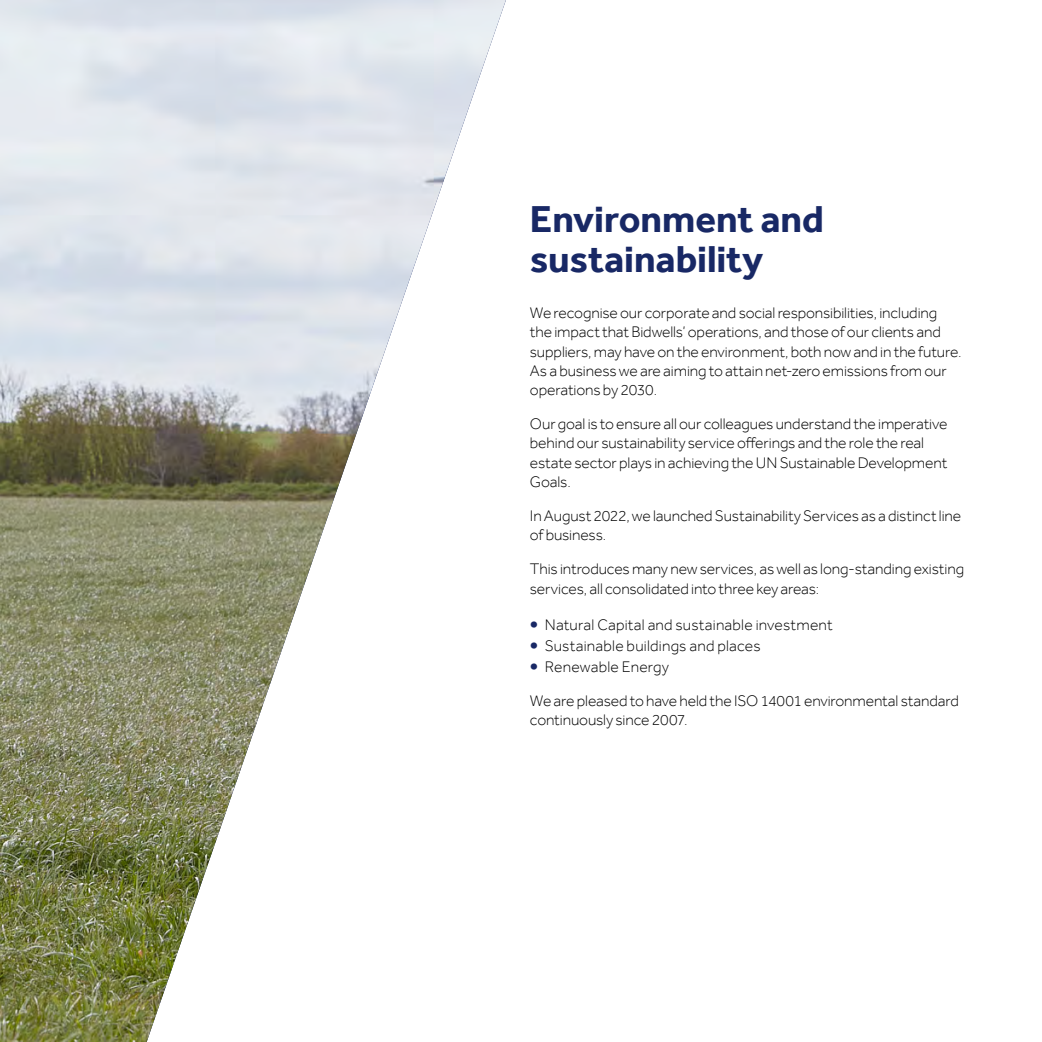
<style>
.page{position:relative;width:1042px;height:1042px;background:#fff}
.page>*{position:absolute;margin:0;border:0;box-sizing:border-box;transform-origin:0 0}
.t1{font:700 38.5px/40.2px "Effra";color:#182865}
.t2{font:300 15.75px/19.2px "Effra";letter-spacing:-.005em;color:#000}
.t3{font:300 15.75px "Effra";letter-spacing:.015em;color:#000}
.s1{font-weight:700;font-size:21.88px;color:#182865}
</style>
<div class="page">
<img style="left:0;top:0;width:506px;height:1042px">
<h1 class="t1" style="left:530px;top:198px;width:295px">Environment and sustainability</h1>
<p class="t2" style="left:530px;top:303px;width:433px">We recognise our corporate and social responsibilities, including the impact that Bidwells’ operations, and those of our clients and suppliers, may have on the environment, both now and in the future.<br>As a business we are aiming to attain net-zero emissions from our operations by 2030.</p>
<p class="t2" style="left:530px;top:414px;width:419px">Our goal is to ensure all our colleagues understand the imperative behind our sustainability service offerings and the role the real estate sector plays in achieving the UN Sustainable Development Goals.</p>
<p class="t2" style="left:530px;top:506px;width:433px">In August 2022, we launched Sustainability Services as a distinct line of business.</p>
<p class="t2" style="left:530px;top:559px;width:436px">This introduces many new services, as well as long-standing existing services, all consolidated into three key areas:</p>
<p class="t3" style="left:530px;top:615px;width:304px"><span class="s1">•</span> Natural Capital and sustainable investment</p>
<p class="t3" style="left:530px;top:636px;width:232px"><span class="s1">•</span> Sustainable buildings and places</p>
<p class="t2" style="left:530px;top:649px;width:430px;line-height:34.1px"><span class="s1">•</span> Renewable Energy<br>We are pleased to have held the ISO 14001 environmental standard</p>
<p class="t2" style="left:530px;top:710px;width:159px">continuously since 2007.</p>
</div>
